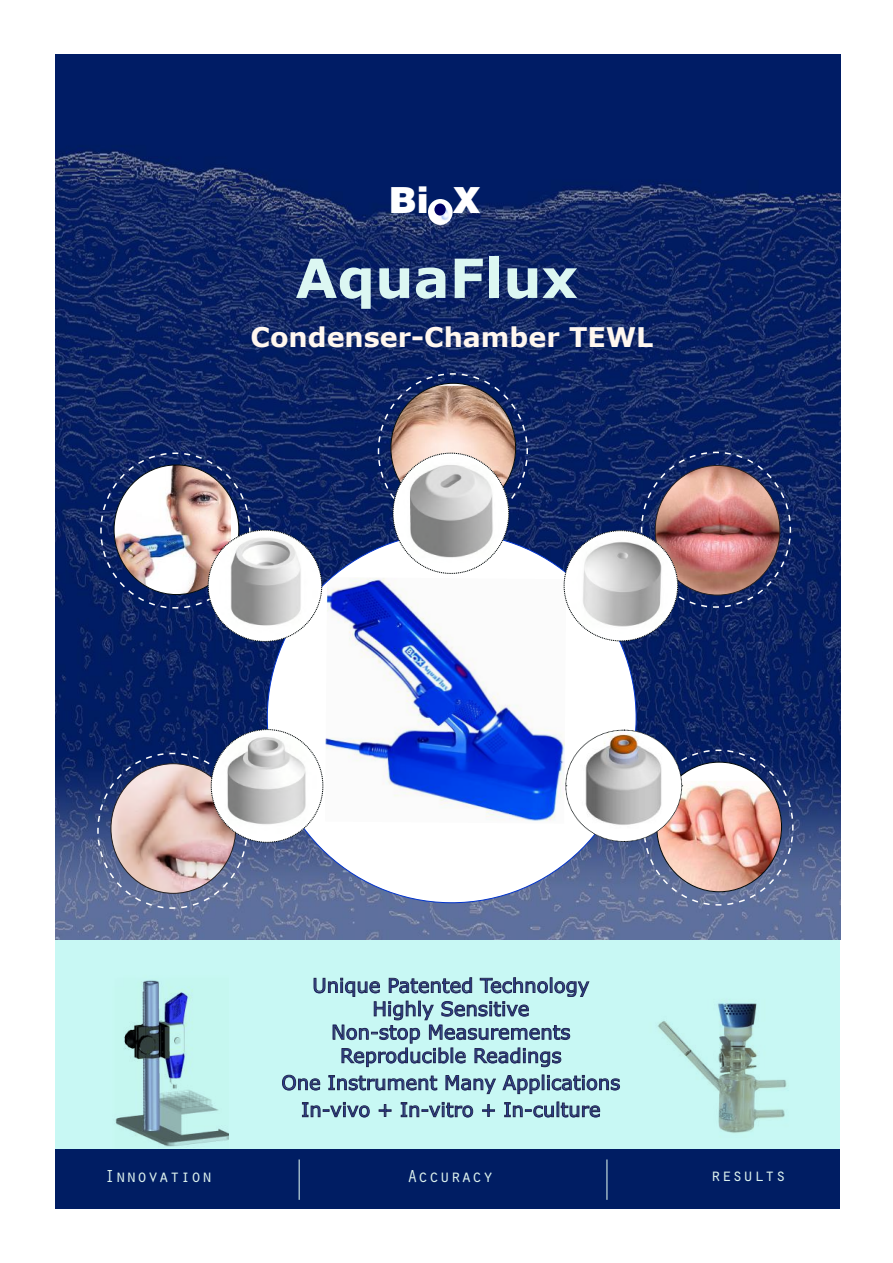
<style>
.page{position:relative;width:893px;height:1263px;background:#fff}
.page>*{position:absolute;margin:0;border:0;box-sizing:border-box;transform-origin:0 0}
.t1{font:700 54px "Verdana";color:#dcf7f2}
.t2{font:900 36px "Helvetica";color:#fff}
.t3{font:700 27px "Verdana";color:#fff7ef}
.t4{font:19.5px/23.4px "Verdana";color:#283e98;text-align:center}
.t5{font:18px "Orator Std";color:#dbf0ed}
</style>
<div class="page">
<div style="left:55px;top:939px;width:785px;height:210px;background:#c8f8f4"></div>
<div style="left:55px;top:1149px;width:785px;height:60px;background:#001d63"></div>
<hr style="left:299px;top:1159px;width:1px;height:41px;background:#e8fff5">
<hr style="left:607px;top:1159px;width:1px;height:41px;background:#e8fff5">
<img style="left:55px;top:54px;width:785px;height:885px">
<svg style="left:266px;top:531px;width:371px;height:373px"></svg>
<img style="left:658px;top:1003px;width:129px;height:130px">
<img style="left:115px;top:980px;width:114px;height:167px">
<svg style="left:313px;top:977px;width:276px;height:90px"></svg>
<svg style="left:282px;top:1074px;width:38px;height:17px"></svg>
<svg style="left:328px;top:1075px;width:110px;height:16px"></svg>
<svg style="left:445px;top:1075px;width:51px;height:19px"></svg>
<svg style="left:502px;top:1075px;width:118px;height:19px"></svg>
<svg style="left:302px;top:1102px;width:68px;height:16px"></svg>
<svg style="left:378px;top:1104px;width:14px;height:13px"></svg>
<svg style="left:400px;top:1102px;width:73px;height:16px"></svg>
<svg style="left:482px;top:1104px;width:13px;height:13px"></svg>
<svg style="left:504px;top:1102px;width:96px;height:16px"></svg>
<img style="left:565px;top:730px;width:229px;height:176px">
<svg style="left:96px;top:729px;width:227px;height:180px;background:#9897ab"></svg>
<img style="left:564px;top:451px;width:228px;height:190px">
<img style="left:99px;top:452px;width:223px;height:190px">
<svg style="left:377px;top:372px;width:152px;height:202px"></svg>
<div style="left:428px;top:199px;width:25px;height:26px;background:#fff;border-radius:50%"></div>
<img style="left:441px;top:209px;width:9px;height:12px">
<svg style="left:434px;top:203px;width:12px;height:13px"></svg>
<h2 class="t2" style="left:389px;top:176px;width:93px">Bi X</h2>
<h1 class="t1" style="left:295px;top:240px;width:284px">AquaFlux</h1>
<h3 class="t3" style="left:250px;top:318px;width:405px">Condenser-Chamber TEWL</h3>
<p class="t4" style="left:312px;top:973px;width:278px">Unique Patented Technology<br>Highly Sensitive<br>Non-stop Measurements<br>Reproducible Readings</p>
<p class="t4" style="left:281px;top:1069px;width:340px;line-height:27px">One Instrument Many Applications<br>In-vivo + In-vitro + In-culture</p>
<p class="t5" style="left:105px;top:1163px;width:109px">Innovation</p>
<p class="t5" style="left:407px;top:1163px;width:88px">Accuracy</p>
<p class="t5" style="left:711px;top:1162px;width:77px">results</p>
</div>
